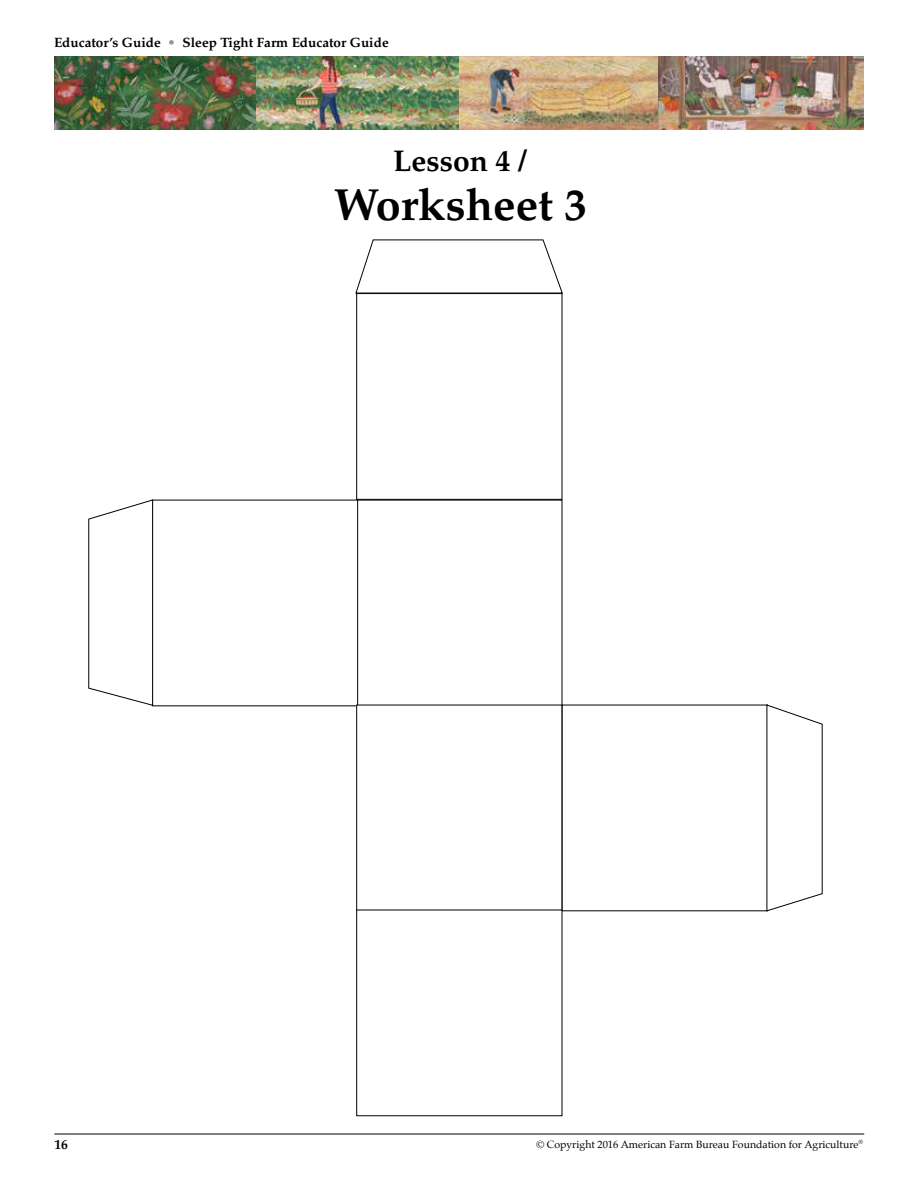
<style>
.page{position:relative;width:918px;height:1188px;background:#fff}
.page>*{position:absolute;margin:0;border:0;box-sizing:border-box;transform-origin:0 0}
.t1{font:700 45px "Palatino";color:#000}
.t2{font:700 30px "Palatino";color:#000}
.t3{font:700 13.5px "Palatino";color:#000}
.t4{font:10.5px "Palatino";color:#000}
.s1{color:#939598}
</style>
<div class="page">
<hr style="left:54px;top:1134px;width:810px;height:1px;background:#000">
<img style="left:54px;top:56px;width:604px;height:74px">
<img style="left:658px;top:56px;width:206px;height:74px">
<div style="left:356px;top:293px;width:206px;height:207px;border:1px solid #000"></div>
<svg style="left:355px;top:239px;width:208px;height:55px"></svg>
<svg style="left:88px;top:499px;width:65px;height:207px"></svg>
<svg style="left:766px;top:704px;width:57px;height:207px"></svg>
<p class="t3" style="left:54px;top:35px;width:336px">Educator’s Guide <span class="s1">•</span> Sleep Tight Farm Educator Guide</p>
<h2 class="t2" style="left:393px;top:143px;width:135px">Lesson 4 /</h2>
<h1 class="t1" style="left:334px;top:178px;width:254px">Worksheet 3</h1>
<p class="t3" style="left:54px;top:1136px;width:15px">16</p>
<p class="t4" style="left:537px;top:1136px;width:328px">© Copyright 2016 American Farm Bureau Foundation for Agriculture<sup>®</sup></p>
</div>
